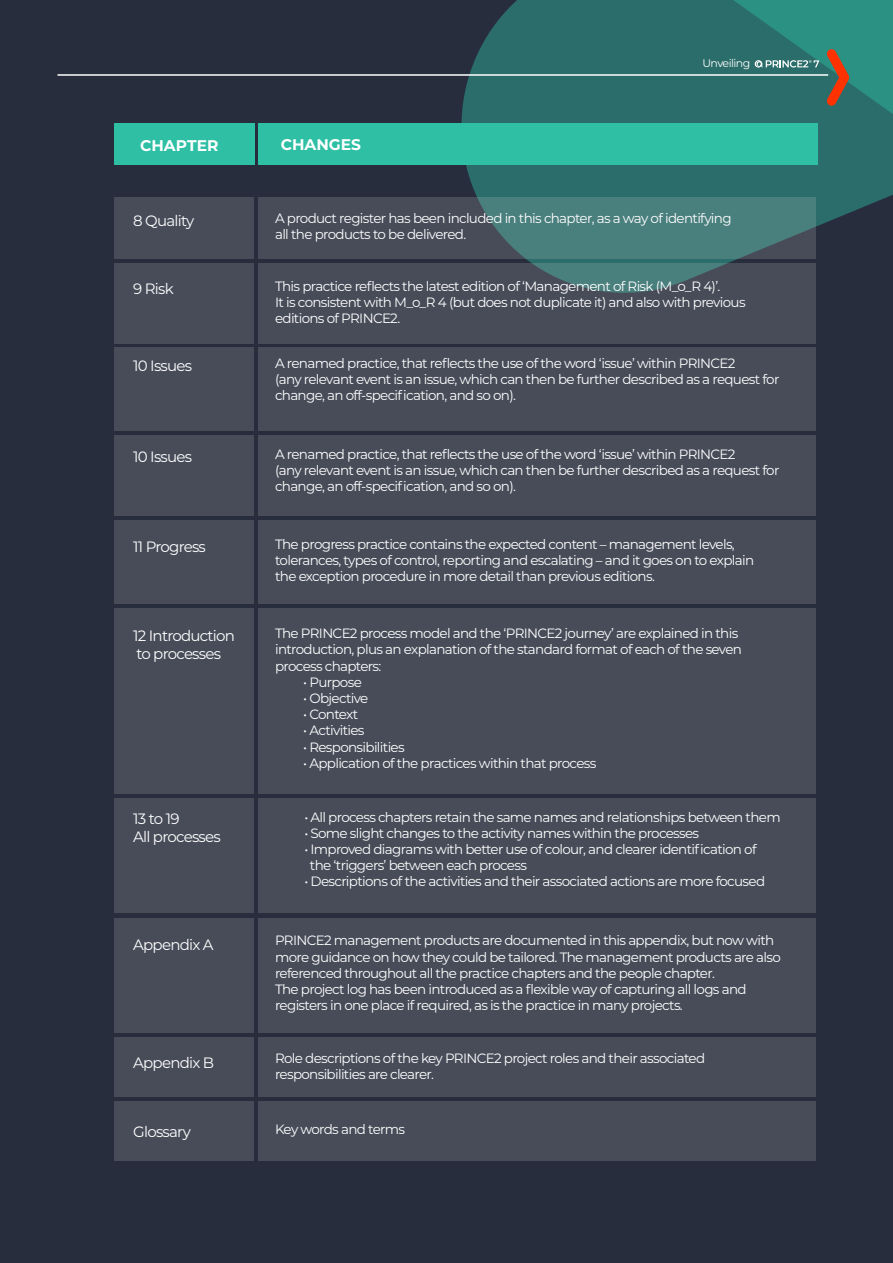
<style>
.page{position:relative;width:893px;height:1263px;background:#282d3d}
.page>*{position:absolute;margin:0;border:0;box-sizing:border-box;transform-origin:0 0}
.t1{font:700 15.45px "Montserrat";color:#fff}
.t2{font:15px/18px "Montserrat";letter-spacing:-.05em;color:#fff}
.t3{font:13.5px/16.2px "Montserrat";letter-spacing:-.05em;color:#fff}
.t4{font:10.95px "Montserrat";letter-spacing:-.05em;color:#fff}
</style>
<div class="page">
<svg style="left:461px;top:0;width:78px;height:263px;fill:#2a6d6a"></svg>
<svg style="left:539px;top:0;width:354px;height:1161px"></svg>
<div style="left:114px;top:198px;width:140px;height:61px;background:#484c59"></div>
<div style="left:114px;top:263px;width:140px;height:81px;background:#484c59"></div>
<div style="left:114px;top:347px;width:140px;height:84px;background:#484c59"></div>
<div style="left:114px;top:435px;width:140px;height:81px;background:#484c59"></div>
<div style="left:114px;top:520px;width:140px;height:84px;background:#484c59"></div>
<div style="left:114px;top:608px;width:140px;height:185px;background:#484c59"></div>
<div style="left:114px;top:798px;width:140px;height:115px;background:#484c59"></div>
<div style="left:114px;top:918px;width:140px;height:114px;background:#484c59"></div>
<div style="left:114px;top:1037px;width:140px;height:60px;background:#484c59"></div>
<div style="left:114px;top:1102px;width:140px;height:59px;background:#484c59"></div>
<svg style="left:258px;top:198px;width:557px;height:61px;background:#48676c"></svg>
<svg style="left:258px;top:263px;width:557px;height:81px;background:#48505c"></svg>
<div style="left:258px;top:347px;width:557px;height:84px;background:#484c59"></div>
<div style="left:258px;top:435px;width:557px;height:81px;background:#484c59"></div>
<div style="left:258px;top:520px;width:557px;height:84px;background:#484c59"></div>
<div style="left:258px;top:608px;width:557px;height:185px;background:#484c59"></div>
<div style="left:258px;top:798px;width:557px;height:115px;background:#484c59"></div>
<div style="left:258px;top:918px;width:557px;height:114px;background:#484c59"></div>
<div style="left:258px;top:1037px;width:557px;height:60px;background:#484c59"></div>
<div style="left:258px;top:1102px;width:557px;height:59px;background:#484c59"></div>
<div style="left:114px;top:124px;width:140px;height:41px;background:#2ebfa5"></div>
<div style="left:258px;top:124px;width:559px;height:41px;background:#2ebfa5"></div>
<hr style="left:57px;top:74px;width:771px;height:2px;background:#fff">
<svg style="left:826px;top:49px;width:23px;height:57px"></svg>
<svg style="left:755px;top:60px;width:64px;height:8px"></svg>
<p class="t1" style="left:140px;top:134px;width:80px">CHAPTER</p>
<p class="t1" style="left:281px;top:133px;width:82px">CHANGES</p>
<p class="t4" style="left:702px;top:56px;width:49px">Unveiling</p>
<p class="t2" style="left:133px;top:211px;width:63px">8 Quality</p>
<p class="t3" style="left:275px;top:210px;width:458px">A product register has been included in this chapter, as a way of identifying all the products to be delivered.</p>
<p class="t2" style="left:133px;top:279px;width:42px">9 Risk</p>
<p class="t3" style="left:275px;top:277px;width:472px">This practice reflects the latest edition of ‘Management of Risk (M_o_R 4)’.<br>It is consistent with M_o_R 4 (but does not duplicate it) and also with previous editions of PRINCE2.</p>
<p class="t2" style="left:133px;top:356px;width:60px">10 Issues</p>
<p class="t3" style="left:275px;top:354px;width:506px">A renamed practice, that reflects the use of the word ‘issue’ within PRINCE2<br>(any relevant event is an issue, which can then be further described as a request for change, an off-specification, and so on).</p>
<p class="t2" style="left:133px;top:447px;width:60px">10 Issues</p>
<p class="t3" style="left:275px;top:446px;width:506px">A renamed practice, that reflects the use of the word ‘issue’ within PRINCE2<br>(any relevant event is an issue, which can then be further described as a request for change, an off-specification, and so on).</p>
<p class="t2" style="left:133px;top:537px;width:74px">11 Progress</p>
<p class="t3" style="left:275px;top:536px;width:481px">The progress practice contains the expected content – management levels, tolerances, types of control, reporting and escalating – and it goes on to explain the exception procedure in more detail than previous editions.</p>
<p class="t2" style="left:133px;top:626px;width:103px">12 Introduction to processes</p>
<p class="t3" style="left:275px;top:625px;width:468px">The PRINCE2 process model and the ‘PRINCE2 journey’ are explained in this introduction, plus an explanation of the standard format of each of the seven process chapters:</p>
<p class="t3" style="left:303px;top:673px;width:60px">• Purpose</p>
<p class="t3" style="left:303px;top:690px;width:67px">• Objective</p>
<p class="t3" style="left:303px;top:706px;width:56px">• Context</p>
<p class="t3" style="left:303px;top:722px;width:63px">• Activities</p>
<p class="t3" style="left:303px;top:738px;width:103px">• Responsibilities</p>
<p class="t3" style="left:303px;top:754px;width:295px">• Application of the practices within that process</p>
<p class="t2" style="left:133px;top:809px;width:89px">13 to 19<br>All processes</p>
<p class="t3" style="left:304px;top:808px;width:478px">• All process chapters retain the same names and relationships between them</p>
<p class="t3" style="left:304px;top:824px;width:396px">• Some slight changes to the activity names within the processes</p>
<p class="t3" style="left:310px;top:840px;width:448px;text-indent:-6px">• Improved diagrams with better use of colour, and clearer identification of the ‘triggers’ between each process</p>
<p class="t3" style="left:304px;top:873px;width:462px">• Descriptions of the activities and their associated actions are more focused</p>
<p class="t2" style="left:133px;top:935px;width:82px">Appendix A</p>
<p class="t3" style="left:275px;top:932px;width:507px">PRINCE2 management products are documented in this appendix, but now with more guidance on how they could be tailored. The management products are also referenced throughout all the practice chapters and the people chapter.<br>The project log has been introduced as a flexible way of capturing all logs and registers in one place if required, as is the practice in many projects.</p>
<p class="t2" style="left:133px;top:1053px;width:83px">Appendix B</p>
<p class="t3" style="left:275px;top:1049px;width:432px">Role descriptions of the key PRINCE2 project roles and their associated responsibilities are clearer.</p>
<p class="t2" style="left:133px;top:1122px;width:59px">Glossary</p>
<p class="t3" style="left:275px;top:1121px;width:132px">Key words and terms</p>
</div>
